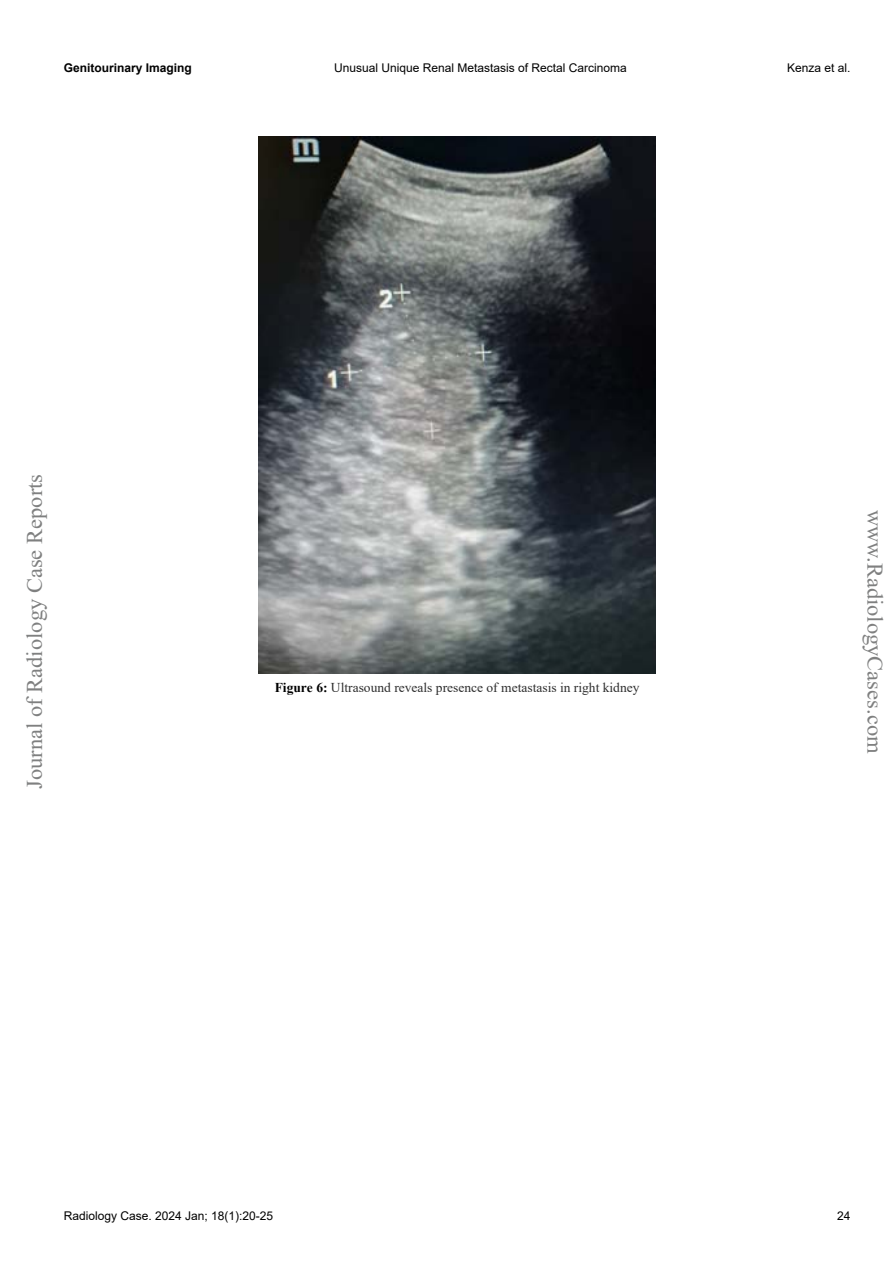
<style>
.page{position:relative;width:893px;height:1263px;background:#fff}
.page>*{position:absolute;margin:0;border:0;box-sizing:border-box;transform-origin:0 0}
.t1{font:22.5px "Times New Roman";color:#7f8080}
.t2{font:13.5px "Times New Roman";color:#2e2e2e}
.t3{font:12px "Arial";color:#000}
.t4{font:700 12px "Arial";color:#000}
.s1{font-weight:700;color:#000}
</style>
<div class="page">
<img style="left:259px;top:137px;width:397px;height:537px">
<p class="t4" style="left:64px;top:60px;width:130px">Genitourinary Imaging</p>
<p class="t3" style="left:334px;top:60px;width:294px">Unusual Unique Renal Metastasis of Rectal Carcinoma</p>
<p class="t3" style="left:787px;top:60px;width:65px">Kenza et al.</p>
<h1 class="t1" style="left:19px;top:789px;width:316px;rotate:-90deg">Journal of Radiology Case Reports</h1>
<p class="t2" style="left:275px;top:678px;width:366px"><span class="s1">Figure 6:</span> Ultrasound reveals presence of metastasis in right kidney</p>
<h1 class="t1" style="left:891px;top:510px;width:245px;rotate:90deg">www.RadiologyCases.com</h1>
<p class="t3" style="left:64px;top:1208px;width:211px">Radiology Case. 2024 Jan; 18(1):20-25</p>
<p class="t3" style="left:837px;top:1208px;width:15px">24</p>
</div>
